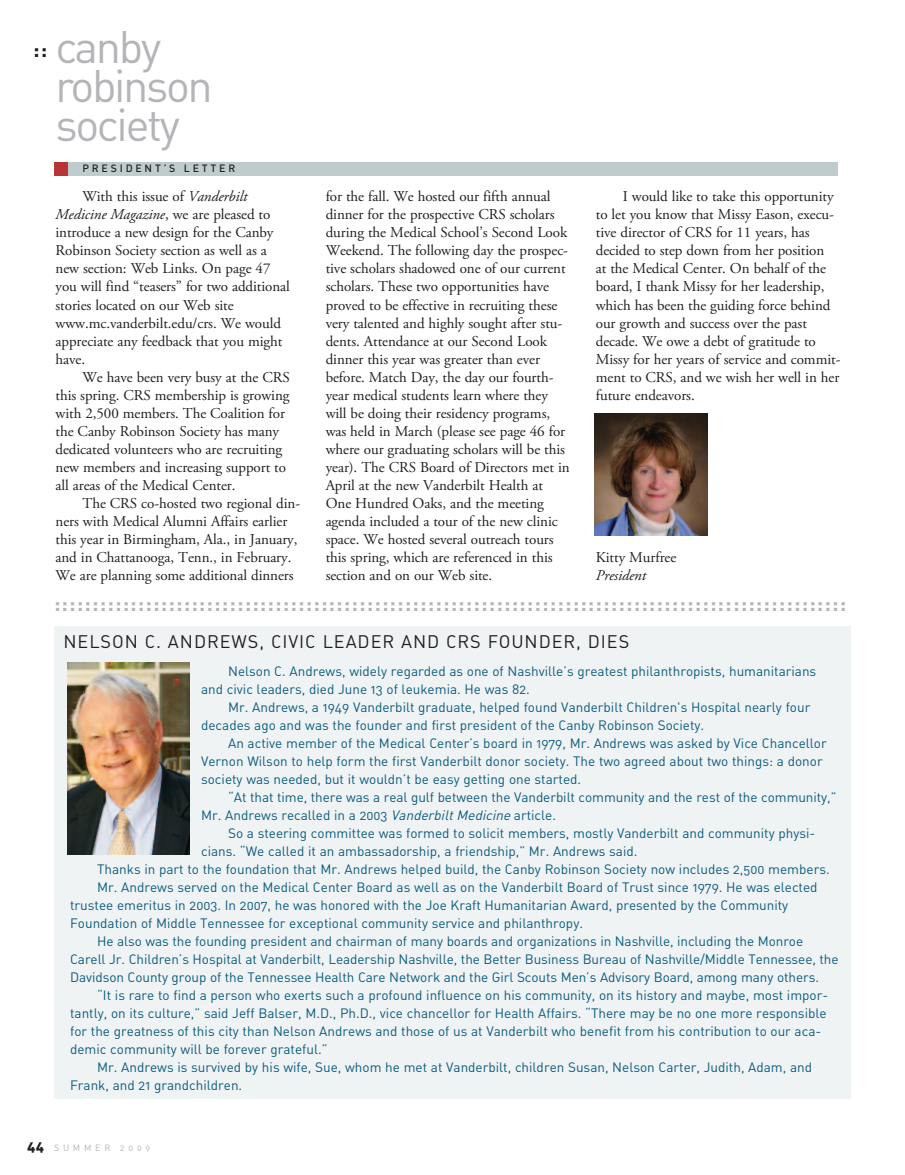
<style>
.page{position:relative;width:905px;height:1175px;background:#fff}
.page>*{position:absolute;margin:0;border:0;box-sizing:border-box;transform-origin:0 0}
.t1{font:45px/39px "DIN Regular Alternate";letter-spacing:-.05em;color:#b4b5b8}
.t2{font:700 21px "DIN";color:#b4b5b8}
.t3{font:18px "DIN Regular Alternate";letter-spacing:.05em;color:#231f20}
.t4{font:15px/18px "Adobe Garamond Pro";letter-spacing:-.005em;color:#231f20}
.t5{font:italic 15px "Adobe Garamond Pro";letter-spacing:-.005em;color:#231f20}
.t6{font:13.5px/18px "DIN Regular Alternate";color:#0a5c7d}
.t7{font:10.5px "DIN Medium Alternate";letter-spacing:.265em;color:#231f20}
.t8{font:9px "DIN Regular Alternate";letter-spacing:.415em;color:#b4b5b8}
.s1{font-family:"DIN";font-weight:700;font-size:21px;color:#231f20}
.s2{font-style:italic}
.s3{font-family:"DIN Black Alternate";font-size:13.5px;color:#231f20}
</style>
<div class="page">
<div style="left:54px;top:626px;width:796px;height:472px;background:#f0f3f4"></div>
<img style="left:595px;top:413px;width:112px;height:122px">
<div style="left:54px;top:162px;width:783px;height:14px;background:#bfccce"></div>
<div style="left:54px;top:162px;width:14px;height:14px;background:#b83535"></div>
<img style="left:68px;top:662px;width:121px;height:192px">
<h1 class="t1" style="left:55px;top:28px;width:159px;text-indent:-22px"><span class="s1">::</span> canby robinson society</h1>
<p class="t4" style="left:55px;top:189px;width:236px;text-indent:27px">With this issue of <span class="s2">Vanderbilt<br>Medicine Magazine</span>, we are pleased to introduce a new design for the Canby<br>Robinson Society section as well as a new section: Web Links. On page 47 you will find “teasers” for two additional stories located on our Web site www.mc.vanderbilt.edu/crs. We would appreciate any feedback that you might have.</p>
<p class="t4" style="left:55px;top:369px;width:236px;text-indent:27px">We have been very busy at the CRS this spring. CRS membership is growing with 2,500 members. The Coalition for the Canby Robinson Society has many dedicated volunteers who are recruiting new members and increasing support to all areas of the Medical Center.</p>
<p class="t4" style="left:55px;top:495px;width:246px;text-indent:27px">The CRS co-hosted two regional din&shy;ners with Medical Alumni Affairs earlier this year in Birmingham, Ala., in January, and in Chattanooga, Tenn., in February.<br>We are planning some additional dinners</p>
<p class="t7" style="left:82px;top:162px;width:154px">PRESIDENT’S LETTER</p>
<p class="t4" style="left:325px;top:189px;width:245px">for the fall. We hosted our fifth annual dinner for the prospective CRS scholars during the Medical School’s Second Look Weekend. The following day the prospec&shy;tive scholars shadowed one of our current scholars. These two opportunities have proved to be effective in recruiting these very talented and highly sought after stu&shy;dents. Attendance at our Second Look dinner this year was greater than ever before. Match Day, the day our fourth&shy;year medical students learn where they will be doing their residency programs, was held in March (please see page 46 for where our graduating scholars will be this year). The CRS Board of Directors met in April at the new Vanderbilt Health at One Hundred Oaks, and the meeting agenda included a tour of the new clinic space. We hosted several outreach tours this spring, which are referenced in this section and on our Web site.</p>
<p class="t4" style="left:595px;top:189px;width:246px;text-indent:27px">I would like to take this opportunity to let you know that Missy Eason, execu&shy;tive director of CRS for 11 years, has decided to step down from her position<br>at the Medical Center. On behalf of the board, I thank Missy for her leadership, which has been the guiding force behind our growth and success over the past decade. We owe a debt of gratitude to Missy for her years of service and commit&shy;ment to CRS, and we wish her well in her future endeavors.</p>
<p class="t4" style="left:595px;top:549px;width:82px">Kitty Murfree</p>
<p class="t5" style="left:595px;top:569px;width:52px">President</p>
<h2 class="t2" style="left:54px;top:591px;width:793px">::::::::::::::::::::::::::::::::::::::::::::::::::::::::::::::::::::::::::::::::::::::::::::::::::::::::</h2>
<h3 class="t3" style="left:63px;top:631px;width:567px">NELSON C. ANDREWS, CIVIC LEADER AND CRS FOUNDER, DIES</h3>
<p class="t6" style="left:201px;top:662px;width:616px;text-indent:27px">Nelson C. Andrews, widely regarded as one of Nashville’s greatest philanthropists, humanitarians and civic leaders, died June 13 of leukemia. He was 82.</p>
<p class="t6" style="left:201px;top:698px;width:610px;text-indent:27px">Mr. Andrews, a 1949 Vanderbilt graduate, helped found Vanderbilt Children's Hospital nearly four decades ago and was the founder and first president of the Canby Robinson Society.</p>
<p class="t6" style="left:201px;top:734px;width:627px;text-indent:27px">An active member of the Medical Center’s board in 1979, Mr. Andrews was asked by Vice Chancellor<br>Vernon Wilson to help form the first Vanderbilt donor society. The two agreed about two things: a donor society was needed, but it wouldn’t be easy getting one started.</p>
<p class="t6" style="left:228px;top:788px;width:610px">“At that time, there was a real gulf between the Vanderbilt community and the rest of the community,”</p>
<p class="t6" style="left:201px;top:806px;width:356px">Mr. Andrews recalled in a 2003 <span class="s2">VanderbiltMedicine</span>article.</p>
<p class="t6" style="left:228px;top:824px;width:588px">So a steering committee was formed to solicit members, mostly Vanderbilt and community physi-</p>
<p class="t6" style="left:201px;top:842px;width:438px">cians. “We called it an ambassadorship, a friendship,” Mr. Andrews said.</p>
<p class="t6" style="left:97px;top:860px;width:734px">Thanks in part to the foundation that Mr. Andrews helped build, the Canby Robinson Society now includes 2,500 members.</p>
<p class="t6" style="left:97px;top:878px;width:722px">Mr. Andrews served on the Medical Center Board as well as on the Vanderbilt Board of Trust since 1979. He was elected</p>
<p class="t6" style="left:70px;top:896px;width:719px">trustee emeritus in 2003. In 2007, he was honored with the Joe Kraft Humanitarian Award, presented by the Community</p>
<p class="t6" style="left:70px;top:914px;width:514px">Foundation of Middle Tennessee for exceptional community service and philanthropy.</p>
<p class="t6" style="left:97px;top:932px;width:707px">He also was the founding president and chairman of many boards and organizations in Nashville, including the Monroe</p>
<p class="t6" style="left:70px;top:950px;width:770px">Carell Jr. Children’s Hospital at Vanderbilt, Leadership Nashville, the Better Business Bureau of Nashville/Middle Tennessee, the</p>
<p class="t6" style="left:70px;top:968px;width:750px">Davidson County group of the Tennessee Health Care Network and the Girl Scouts Men’s Advisory Board, among many others.</p>
<p class="t6" style="left:97px;top:986px;width:732px">“It is rare to find a person who exerts such a profound influence on his community, on its history and maybe, most impor-</p>
<p class="t6" style="left:70px;top:1004px;width:758px">tantly, on its culture,” said Jeff Balser, M.D., Ph.D., vice chancellor for Health Affairs. “There may be no one more responsible</p>
<p class="t6" style="left:70px;top:1022px;width:752px">for the greatness of this city than Nelson Andrews and those of us at Vanderbilt who benefit from his contribution to our aca-</p>
<p class="t6" style="left:70px;top:1040px;width:259px">demic community will be forever grateful.”</p>
<p class="t6" style="left:97px;top:1058px;width:716px">Mr. Andrews is survived by his wife, Sue, whom he met at Vanderbilt, children Susan, Nelson Carter, Judith, Adam, and</p>
<p class="t6" style="left:70px;top:1076px;width:174px">Frank, and 21 grandchildren.</p>
<p class="t8" style="left:27px;top:1142px;width:125px"><span class="s3">44</span> SUMMER 2009</p>
</div>
